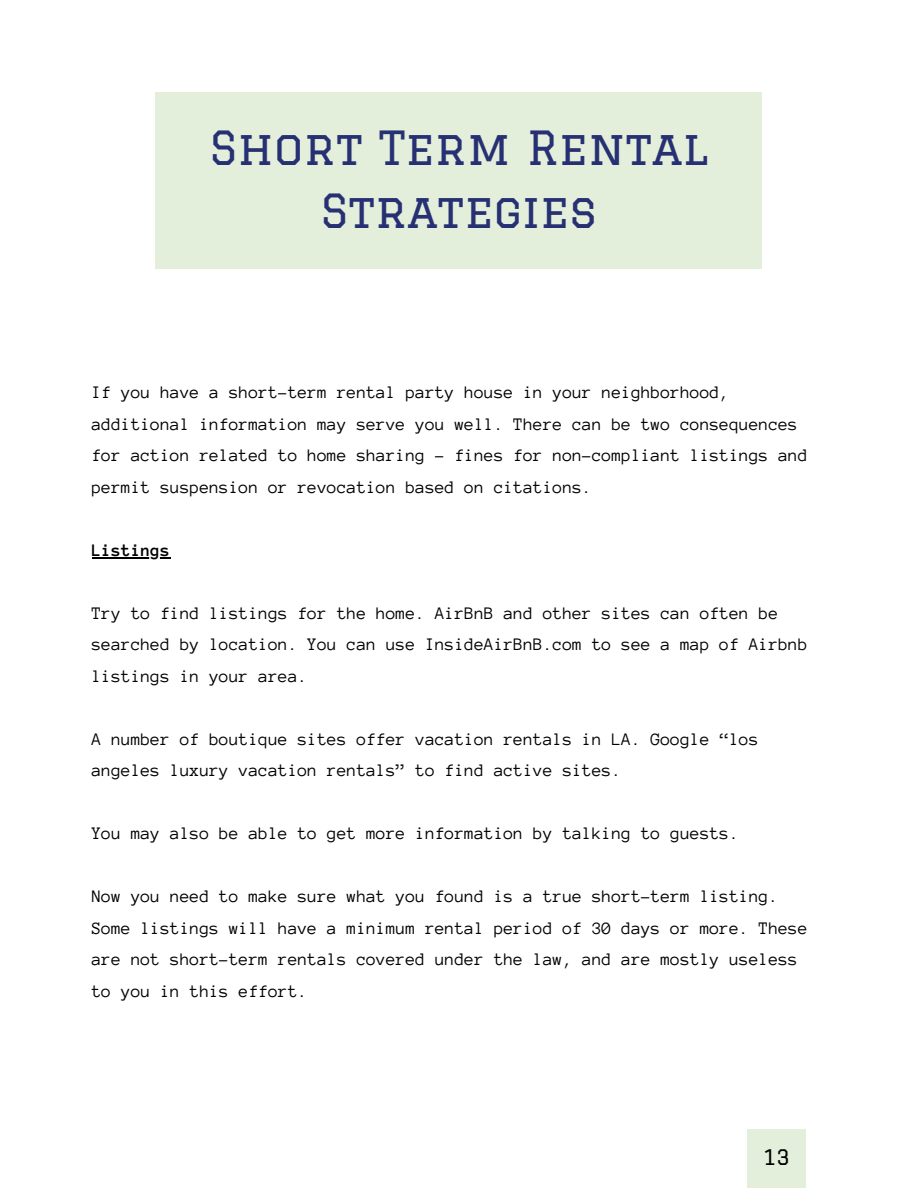
<style>
.page{position:relative;width:918px;height:1188px;background:#fff}
.page>*{position:absolute;margin:0;border:0;box-sizing:border-box;transform-origin:0 0}
.t1{font:46.05px/63.3px "Graduate";color:#263073;text-align:center}
.t2{font:21px "Graduate";color:#000}
.t3{font:18px/31.5px "Anonymous Pro";color:#000}
.t4{font:700 18px "Anonymous Pro";color:#000}
</style>
<div class="page">
<div style="left:156px;top:92px;width:606px;height:176px;background:#e3efda"></div>
<hr style="left:92px;top:557px;width:78px;height:1px;background:#000">
<div style="left:747px;top:1129px;width:59px;height:59px;background:#e3efda"></div>
<h1 class="t1" style="left:210px;top:115px;width:500px">Short Term Rental<br>Strategies</h1>
<p class="t3" style="left:92px;top:377px;width:718px">If you have a short-term rental party house in your neighborhood, additional information may serve you well. There can be two consequences for action related to home sharing - fines for non-compliant listings and permit suspension or revocation based on citations.</p>
<p class="t4" style="left:92px;top:541px;width:80px">Listings</p>
<p class="t3" style="left:92px;top:598px;width:718px">Try to find listings for the home. AirBnB and other sites can often be searched by location. You can use InsideAirBnB.com to see a map of Airbnb listings in your area.</p>
<p class="t3" style="left:92px;top:724px;width:669px">A number of boutique sites offer vacation rentals in LA. Google “los angeles luxury vacation rentals” to find active sites.</p>
<p class="t3" style="left:92px;top:818px;width:649px">You may also be able to get more information by talking to guests.</p>
<p class="t3" style="left:92px;top:881px;width:718px">Now you need to make sure what you found is a true short-term listing.<br>Some listings will have a minimum rental period of 30 days or more. These are not short-term rentals covered under the law, and are mostly useless to you in this effort.</p>
<p class="t2" style="left:763px;top:1145px;width:29px">13</p>
</div>
